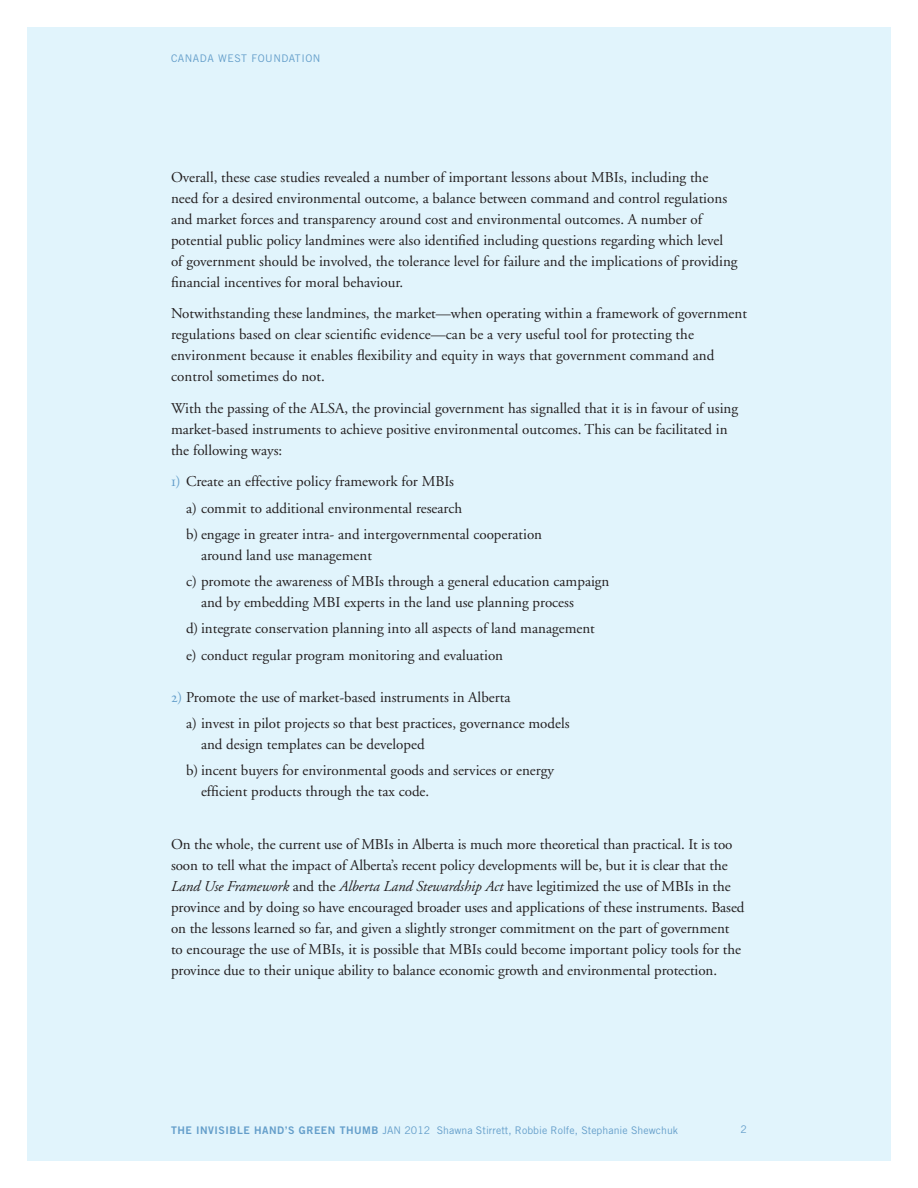
<style>
.page{position:relative;width:918px;height:1188px;background:#fff}
.page>*{position:absolute;margin:0;border:0;box-sizing:border-box;transform-origin:0 0}
.t1{font:15px/21px "Adobe Garamond";color:#231f20}
.t2{font:10.5px "Trade Gothic";letter-spacing:.005em;color:#649eca}
.t3{font:10.5px "Trade Gothic";letter-spacing:.05em;color:#649eca}
.s1{font-family:"Adobe Garamond Regular SC";color:#649eca}
.s2{font-style:italic}
.s3{font-family:"Trade Gothic Bold Two"}
</style>
<div class="page">
<div style="left:27px;top:27px;width:864px;height:1134px;background:#e1f4fc"></div>
<p class="t3" style="left:171px;top:52px;width:151px">CANADA WEST FOUNDATION</p>
<p class="t1" style="left:171px;top:167px;width:568px">Overall, these case studies revealed a number of important lessons about MBIs, including the need for a desired environmental outcome, a balance between command and control regulations and market forces and transparency around cost and environmental outcomes. A number of potential public policy landmines were also identified including questions regarding which level of government should be involved, the tolerance level for failure and the implications of providing financial incentives for moral behaviour.</p>
<p class="t1" style="left:171px;top:304px;width:577px">Notwithstanding these landmines, the market—when operating within a framework of government regulations based on clear scientific evidence—can be a very useful tool for protecting the environment because it enables flexibility and equity in ways that government command and control sometimes do not.</p>
<p class="t1" style="left:171px;top:398px;width:569px">With the passing of the ALSA, the provincial government has signalled that it is in favour of using market-based instruments to achieve positive environmental outcomes. This can be facilitated in the following ways:</p>
<p class="t1" style="left:186px;top:469px;width:358px;line-height:26.2px;text-indent:-15px"><span class="s1">1)</span> Create an effective policy framework for MBIs<br>a) commit to additional environmental research<br>b) engage in greater intra- and intergovernmental cooperation</p>
<p class="t1" style="left:186px;top:542px;width:425px;line-height:26.2px;text-indent:15px">around land use management<br>c) promote the awareness of MBIs through a general education campaign</p>
<p class="t1" style="left:186px;top:590px;width:410px;line-height:26.2px;text-indent:15px">and by embedding MBI experts in the land use planning process<br>d) integrate conservation planning into all aspects of land management e) conduct regular program monitoring and evaluation</p>
<p class="t1" style="left:186px;top:684px;width:385px;line-height:26.2px;text-indent:-15px"><span class="s1">2)</span> Promote the use of market-based instruments in Alberta<br>a) invest in pilot projects so that best practices, governance models</p>
<p class="t1" style="left:186px;top:731px;width:370px;line-height:26.2px;text-indent:15px">and design templates can be developed<br>b) incent buyers for environmental goods and services or energy</p>
<p class="t1" style="left:201px;top:781px;width:230px">efficient products through the tax code.</p>
<p class="t1" style="left:171px;top:834px;width:575px">On the whole, the current use of MBIs in Alberta is much more theoretical than practical. It is too soon to tell what the impact of Alberta’s recent policy developments will be, but it is clear that the <span class="s2">Land Use Framework</span> and the <span class="s2">Alberta Land Stewardship Act</span> have legitimized the use of MBIs in the province and by doing so have encouraged broader uses and applications of these instruments. Based on the lessons learned so far, and given a slightly stronger commitment on the part of government to encourage the use of MBIs, it is possible that MBIs could become important policy tools for the province due to their unique ability to balance economic growth and environmental protection.</p>
<p class="t2" style="left:171px;top:1123px;width:509px"><span class="s3">THE INVISIBLE HAND’S GREEN THUMB</span> JAN 2012 Shawna Stirrett, Robbie Rolfe, Stephanie Shewchuk</p>
<p class="t2" style="left:741px;top:1123px;width:8px">2</p>
</div>
